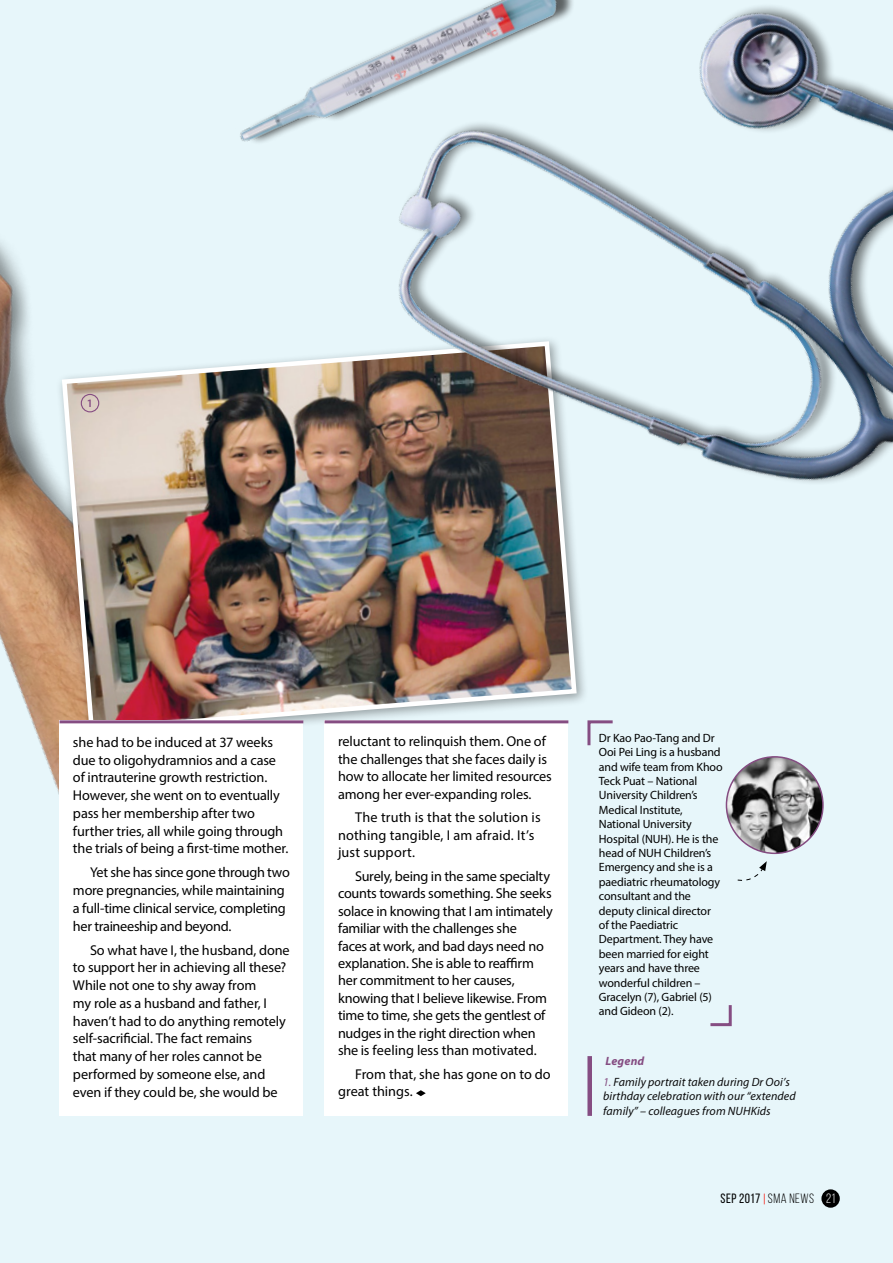
<style>
.page{position:relative;width:893px;height:1263px;background:#e7f6fa}
.page>*{position:absolute;margin:0;border:0;box-sizing:border-box;transform-origin:0 0}
.t1{font:14.25px/17.7px "Myriad Pro";letter-spacing:-.01em;color:#000}
.t2{font:14.25px/17.4px "Myriad Pro";letter-spacing:.01em;color:#000}
.t3{font:13.5px "Bebas Neue";letter-spacing:.035em;color:#000}
.t4{font:12px/14.4px "Myriad Pro";letter-spacing:-.01em;color:#000}
.t5{font:italic 12px/14.4px "Myriad Pro";letter-spacing:.005em;color:#0a0a0b}
.t6{font:italic 700 12px "Myriad Pro";letter-spacing:.015em;color:#854d82}
.t7{font:600 11.4px "Myriad Pro";color:#854d82}
.s1{color:#864e82}
.s2{font-style:inherit}
.s3{color:#fff}
</style>
<div class="page">
<img style="left:0;top:86px;width:314px;height:771px">
<img style="left:59px;top:339px;width:520px;height:395px">
<div style="left:81px;top:394px;width:18px;height:18px;border:1px solid #854d82;border-radius:50%"></div>
<div style="left:60px;top:720px;width:243px;height:396px;background:#fff"></div>
<hr style="left:60px;top:720px;width:243px;height:3px;background:#854d82">
<div style="left:325px;top:720px;width:243px;height:396px;background:#fff"></div>
<hr style="left:325px;top:720px;width:243px;height:3px;background:#854d82">
<svg style="left:737px;top:861px;width:30px;height:20px"></svg>
<img style="left:726px;top:757px;width:97px;height:96px;border-radius:48px">
<div style="left:726px;top:756px;width:98px;height:98px;border:2px solid #854d82;border-radius:50%"></div>
<svg style="left:587px;top:720px;width:26px;height:26px"></svg>
<svg style="left:710px;top:1005px;width:22px;height:22px"></svg>
<svg style="left:416px;top:1090px;width:10px;height:6px"></svg>
<div style="left:587px;top:1056px;width:5px;height:60px;background:#854d82"></div>
<img style="left:314px;top:0;width:579px;height:644px">
<div style="left:821px;top:1189px;width:19px;height:19px;background:#000;border-radius:50%"></div>
<p class="t7" style="left:87px;top:396px;width:8px">1</p>
<p class="t1" style="left:73px;top:733px;width:217px">she had to be induced at 37 weeks due to oligohydramnios and a case of intrauterine growth restriction.<br>However, she went on to eventually pass her membership after two further tries, all while going through the trials of being a first-time mother.</p>
<p class="t1" style="left:73px;top:863px;width:218px;text-indent:17px">Yet she has since gone through two more pregnancies, while maintaining a full-time clinical service, completing her traineeship and beyond.</p>
<p class="t1" style="left:73px;top:941px;width:218px;text-indent:17px">So what have I, the husband, done to support her in achieving all these?<br>While not one to shy away from<br>my role as a husband and father, I haven’t had to do anything remotely self-sacrificial. The fact remains<br>that many of her roles cannot be performed by someone else, and even if they could be, she would be</p>
<p class="t1" style="left:338px;top:733px;width:215px">reluctant to relinquish them. One of the challenges that she faces daily is how to allocate her limited resources among her ever-expanding roles.</p>
<p class="t2" style="left:338px;top:809px;width:204px;text-indent:17px">The truth is that the solution is nothing tangible, I am afraid. It’s just support.</p>
<p class="t1" style="left:338px;top:867px;width:216px;text-indent:17px">Surely, being in the same specialty counts towards something. She seeks solace in knowing that I am intimately familiar with the challenges she<br>faces at work, and bad days need no explanation. She is able to reaffirm her commitment to her causes, knowing that I believe likewise. From time to time, she gets the gentlest of nudges in the right direction when she is feeling less than motivated.</p>
<p class="t1" style="left:338px;top:1065px;width:214px;text-indent:17px">From that, she has gone on to do great things.</p>
<p class="t4" style="left:599px;top:730px;width:125px">Dr Kao Pao-Tang and Dr<br>Ooi Pei Ling is a husband and wife team from Khoo<br>Teck Puat – National<br>University Children’s<br>Medical Institute,<br>National University<br>Hospital (NUH). He is the head of NUH Children’s<br>Emergency and she is a paediatric rheumatology consultant and the deputy clinical director of the Paediatric<br>Department. They have been married for eight years and have three wonderful children –<br>Gracelyn (7), Gabriel (5) and Gideon (2).</p>
<p class="t6" style="left:605px;top:1053px;width:40px">Legend</p>
<p class="t5" style="left:603px;top:1074px;width:194px"><span class="s1">1.</span> Family portrait taken during Dr Ooi’s birthday celebration with our “extended family” – colleagues from NUHKids</p>
<p class="t3" style="left:720px;top:1191px;width:116px">SEP 2017 <span class="s2">SMA NEWS</span> <span class="s3">21</span></p>
</div>
